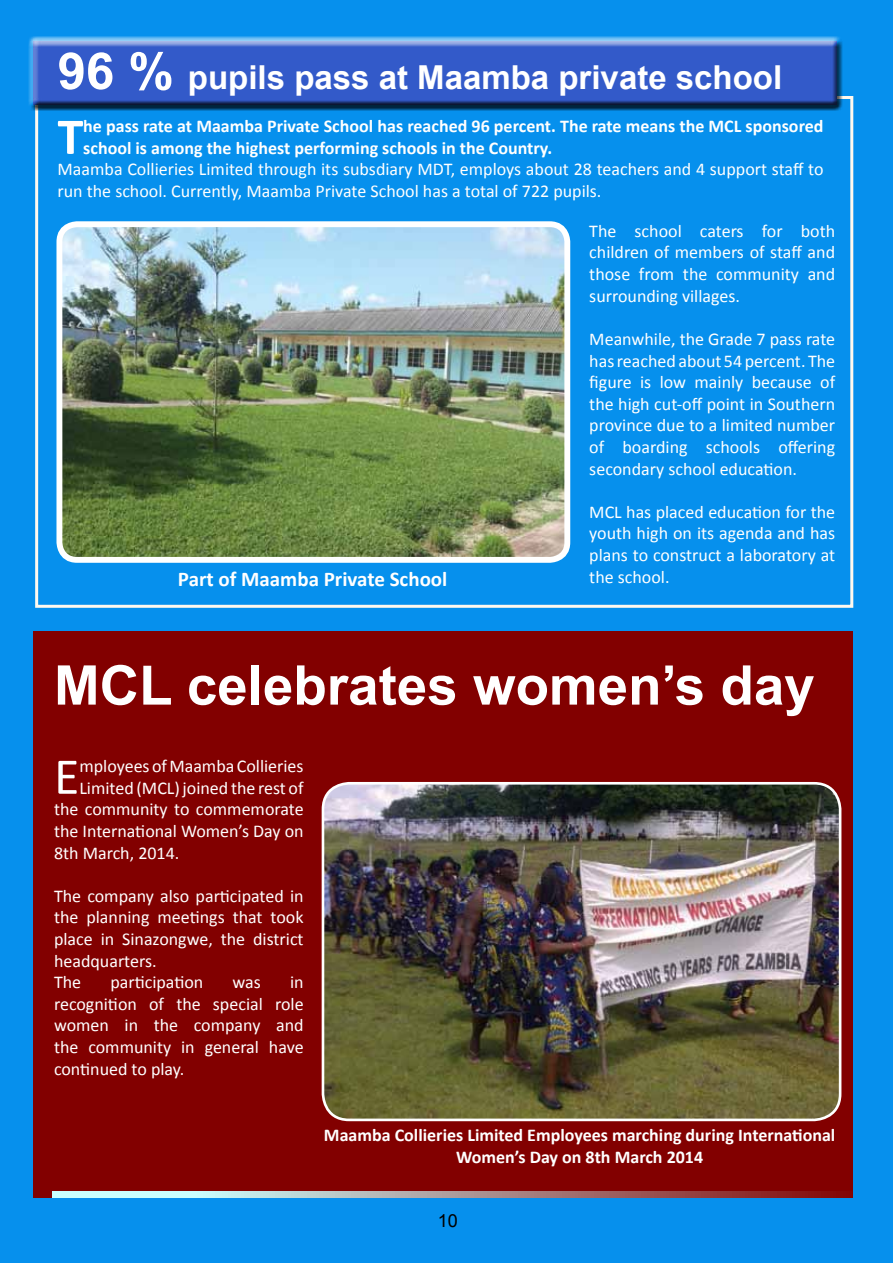
<style>
.page{position:relative;width:893px;height:1263px;background:#0690ed}
.page>*{position:absolute;margin:0;border:0;box-sizing:border-box;transform-origin:0 0}
.t1{font:700 54.75px "Arial";color:#fff}
.t2{font:700 52.05px "Calibri";color:#fff}
.t3{font:52.05px "Calibri";color:#fff}
.t4{font:700 33px "Arial";color:#fff}
.t5{font:700 21px "Calibri";color:#fff}
.t6{font:18px/21.6px "Calibri";color:#fff;text-align:justify}
.t7{font:700 18px/21.6px "Calibri";color:#fff}
.t8{font:18px "Arial";color:#000}
.s1{font-size:51px}
</style>
<div class="page">
<div style="left:34px;top:631px;width:819px;height:567px;background:#820000"></div>
<div style="left:29px;top:38px;width:813px;height:73px;background:#000;opacity:.75"></div>
<img style="left:323px;top:783px;width:517px;height:336px">
<div style="left:322px;top:782px;width:519px;height:339px;border:3px solid #fff;border-radius:26px"></div>
<svg style="left:52px;top:1192px;width:781px;height:6px;background:#ad9a9a"></svg>
<img style="left:63px;top:228px;width:500px;height:328px">
<div style="left:56px;top:221px;width:514px;height:342px;border:6px solid #fff;border-radius:18px"></div>
<h3 class="t4" style="left:58px;top:55px;width:726px"><span class="s1">96 %</span> pupils pass at Maamba private school</h3>
<h2 class="t2" style="left:58px;top:104px;width:27px">T</h2>
<p class="t7" style="left:83px;top:115px;width:742px">he pass rate at Maamba Private School has reached 96 percent. The rate means the MCL sponsored school is among the highest performing schools in the Country.</p>
<p class="t6" style="left:58px;top:158px;width:767px">Maamba Collieries Limited through its subsdiary MDT, employs about 28 teachers and 4 support staff to run the school. Currently, Maamba Private School has a total of 722 pupils.</p>
<p class="t5" style="left:178px;top:566px;width:271px">Part of Maamba Private School</p>
<p class="t6" style="left:589px;top:219px;width:247px">The school caters for both children of members of staff and those from the community and surrounding villages.</p>
<p class="t6" style="left:589px;top:327px;width:247px">Meanwhile, the Grade 7 pass rate has reached about 54 percent. The figure is low mainly because of the high cut-off point in Southern province due to a limited number of boarding schools offering secondary school education.</p>
<p class="t6" style="left:589px;top:500px;width:247px">MCL has placed education for the youth high on its agenda and has plans to construct a laboratory at the school.</p>
<h1 class="t1" style="left:54px;top:649px;width:762px">MCL celebrates women’s day</h1>
<h2 class="t3" style="left:54px;top:744px;width:27px">E</h2>
<p class="t6" style="left:79px;top:754px;width:226px">mployees of Maamba Collieries</p>
<p class="t6" style="left:79px;top:776px;width:226px">Limited (MCL) joined the rest of</p>
<p class="t6" style="left:54px;top:798px;width:251px">the community to commemorate</p>
<p class="t6" style="left:54px;top:819px;width:251px">the International Women’s Day on</p>
<p class="t6" style="left:54px;top:841px;width:127px">8th March, 2014.</p>
<p class="t6" style="left:54px;top:884px;width:251px;text-align:left">The company also participated in the planning meetings that took place in Sinazongwe, the district headquarters.<br>The</p>
<p class="t6" style="left:54px;top:970px;width:251px;text-indent:236px">in recognition of the special role women in the company and the community in general have continued to play.</p>
<p class="t6" style="left:110px;top:970px;width:95px">participation</p>
<p class="t6" style="left:233px;top:970px;width:30px">was</p>
<p class="t7" style="left:324px;top:1124px;width:513px;text-align:center">Maamba Collieries Limited Employees marching during International<br>Women’s Day on 8th March 2014</p>
<p class="t8" style="left:438px;top:1209px;width:22px">10</p>
</div>
